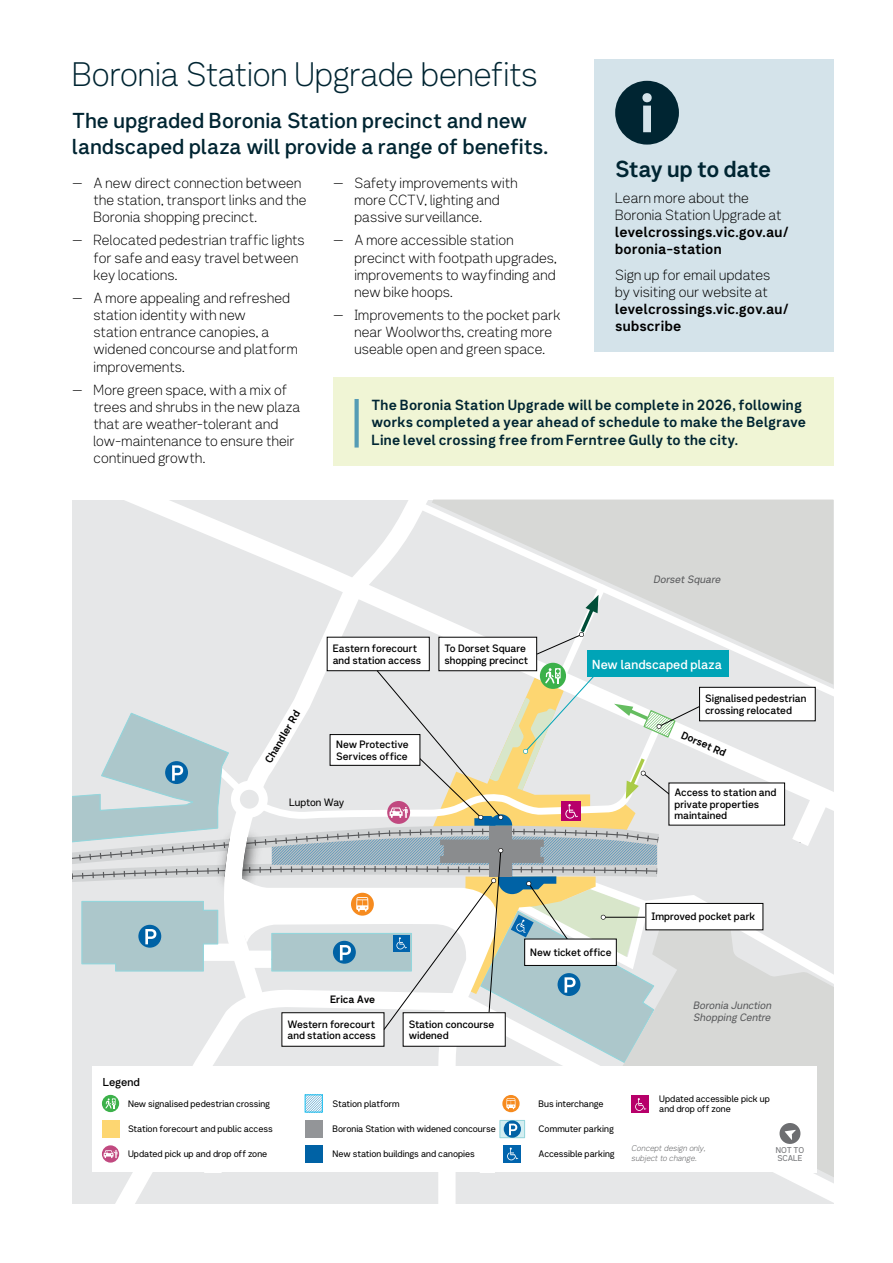
<style>
.page{position:relative;width:893px;height:1263px;background:#fff}
.page>*{position:absolute;margin:0;border:0;box-sizing:border-box;transform-origin:0 0}
.t1{font:33px "Network Sans 2019 Light";letter-spacing:-.005em;color:#002532}
.t2{font:22.5px "Network Sans 2019 Bold";letter-spacing:-.025em;color:#002532}
.t3{font:21px/25.2px "Network Sans 2019 Medium";color:#002532}
.t4{font:14.25px/17.1px "Network Sans 2019 Light";letter-spacing:.01em;color:#000}
.t5{font:14.25px/17.1px "Network Sans 2019 Bold";letter-spacing:.01em;color:#002532}
.t6{font:14.25px/17.1px "Network Sans 2019 Bold";letter-spacing:.01em;color:#000}
.t7{font:12.75px "Network Sans 2019 Medium";color:#fff}
.t8{font:11.1px "Network Sans 2019 Medium";letter-spacing:-.02em;color:#000}
.t9{font:10.35px/11.6px "Network Sans 2019 Medium";letter-spacing:-.01em;color:#000}
.t10{font:italic 10.35px/11.6px "Network Sans 2019 Regular";letter-spacing:.005em;color:#58595b}
.t11{font:10.35px "Network Sans 2019 Bold";letter-spacing:-.01em;color:#000}
.t12{font:10.35px "Network Sans 2019 Regular";letter-spacing:-.025em;color:#000}
.t13{font:9.15px/10.2px "Network Sans 2019 Regular";letter-spacing:-.005em;color:#000}
.t14{font:8.25px/7.6px "Network Sans 2019 Regular";letter-spacing:-.01em;color:#6d6e71}
.t15{font:italic 8.1px/10.2px "Network Sans 2019 Light";letter-spacing:-.005em;color:#58595b}
</style>
<div class="page">
<div style="left:333px;top:378px;width:500px;height:88px;background:#f0f5d5"></div>
<div style="left:354px;top:399px;width:5px;height:49px;background:#559cb5"></div>
<svg style="left:72px;top:500px;width:147px;height:79px;background:#e8e9ea"></svg>
<svg style="left:219px;top:500px;width:213px;height:79px"></svg>
<svg style="left:432px;top:500px;width:401px;height:79px;background:#dadbda"></svg>
<div style="left:594px;top:60px;width:239px;height:292px;background:#d4e3ea"></div>
<svg style="left:615px;top:81px;width:64px;height:64px"></svg>
<svg style="left:72px;top:579px;width:761px;height:624px"></svg>
<svg style="left:307px;top:1096px;width:14px;height:14px"></svg>
<div style="left:305px;top:1094px;width:18px;height:18px;border:1px solid #15bef0"></div>
<h1 class="t1" style="left:72px;top:47px;width:467px">Boronia Station Upgrade benefits</h1>
<h3 class="t3" style="left:72px;top:107px;width:478px">The upgraded Boronia Station precinct and new landscaped plaza will provide a range of benefits.</h3>
<p class="t4" style="left:94px;top:173px;width:214px;text-indent:-21px">— A new direct connection between the station, transport links and the<br>Boronia shopping precinct.</p>
<p class="t4" style="left:94px;top:231px;width:213px;text-indent:-21px">— Relocated pedestrian traffic lights for safe and easy travel between key locations.</p>
<p class="t4" style="left:94px;top:289px;width:206px;text-indent:-21px">— A more appealing and refreshed station identity with new<br>station entrance canopies, a widened concourse and platform improvements.</p>
<p class="t4" style="left:94px;top:381px;width:208px;text-indent:-21px">— More green space, with a mix of trees and shrubs in the new plaza that are weather-tolerant and low-maintenance to ensure their continued growth.</p>
<h2 class="t2" style="left:615px;top:150px;width:157px">Stay up to date</h2>
<p class="t4" style="left:615px;top:188px;width:168px">Learn more about the<br>Boronia Station Upgrade at</p>
<p class="t6" style="left:615px;top:223px;width:175px">levelcrossings.vic.gov.au/ boronia-station</p>
<p class="t4" style="left:615px;top:265px;width:157px">Sign up for email updates by visiting our website at</p>
<p class="t6" style="left:615px;top:299px;width:175px">levelcrossings.vic.gov.au/ subscribe</p>
<p class="t4" style="left:354px;top:173px;width:165px;text-indent:-21px">— Safety improvements with more CCTV, lighting and passive surveillance.</p>
<p class="t4" style="left:354px;top:231px;width:204px;text-indent:-21px">— A more accessible station precinct with footpath upgrades, improvements to wayfinding and new bike hoops.</p>
<p class="t4" style="left:354px;top:306px;width:208px;text-indent:-21px">— Improvements to the pocket park near Woolworths, creating more useable open and green space.</p>
<p class="t5" style="left:371px;top:396px;width:436px">The Boronia Station Upgrade will be complete in 2026, following works completed a year ahead of schedule to make the Belgrave<br>Line level crossing free from Ferntree Gully to the city.</p>
<p class="t11" style="left:260px;top:757px;width:60px;rotate:-59deg">Chandler Rd</p>
<p class="t9" style="left:333px;top:642px;width:90px">Eastern forecourt and station access</p>
<p class="t9" style="left:444px;top:642px;width:85px">To Dorset Square shopping precinct</p>
<p class="t9" style="left:336px;top:738px;width:74px">New Protective<br>Services office</p>
<p class="t10" style="left:654px;top:572px;width:69px">Dorset Square</p>
<p class="t7" style="left:592px;top:653px;width:131px">New landscaped plaza</p>
<p class="t9" style="left:705px;top:692px;width:103px">Signalised pedestrian crossing relocated</p>
<p class="t11" style="left:686px;top:726px;width:49px;rotate:24deg">Dorset Rd</p>
<p class="t12" style="left:289px;top:793px;width:57px">Lupton Way</p>
<p class="t9" style="left:674px;top:786px;width:103px">Access to station and private properties maintained</p>
<p class="t11" style="left:330px;top:991px;width:47px">Erica Ave</p>
<p class="t9" style="left:287px;top:1017px;width:90px">Western forecourt and station access</p>
<p class="t9" style="left:409px;top:1017px;width:87px">Station concourse widened</p>
<p class="t8" style="left:103px;top:1073px;width:39px">Legend</p>
<p class="t13" style="left:128px;top:1098px;width:144px">New signalised pedestrian crossing</p>
<p class="t13" style="left:128px;top:1123px;width:146px">Station forecourt and public access</p>
<p class="t13" style="left:128px;top:1148px;width:141px">Updated pick up and drop off zone</p>
<p class="t13" style="left:333px;top:1098px;width:69px">Station platform</p>
<p class="t13" style="left:333px;top:1123px;width:165px">Boronia Station with widened concourse</p>
<p class="t13" style="left:333px;top:1148px;width:144px">New station buildings and canopies</p>
<p class="t9" style="left:530px;top:946px;width:83px">New ticket office</p>
<p class="t9" style="left:651px;top:910px;width:106px">Improved pocket park</p>
<p class="t10" style="left:693px;top:999px;width:80px">Boronia Junction<br>Shopping Centre</p>
<p class="t13" style="left:659px;top:1093px;width:112px">Updated accessible pick up and drop off zone</p>
<p class="t13" style="left:539px;top:1098px;width:67px">Bus interchange</p>
<p class="t13" style="left:539px;top:1123px;width:77px">Commuter parking</p>
<p class="t13" style="left:539px;top:1148px;width:78px">Accessible parking</p>
<p class="t14" style="left:776px;top:1146px;width:30px">NOT TO<br>SCALE</p>
<p class="t15" style="left:632px;top:1142px;width:75px">Concept design only, subject to change.</p>
</div>
